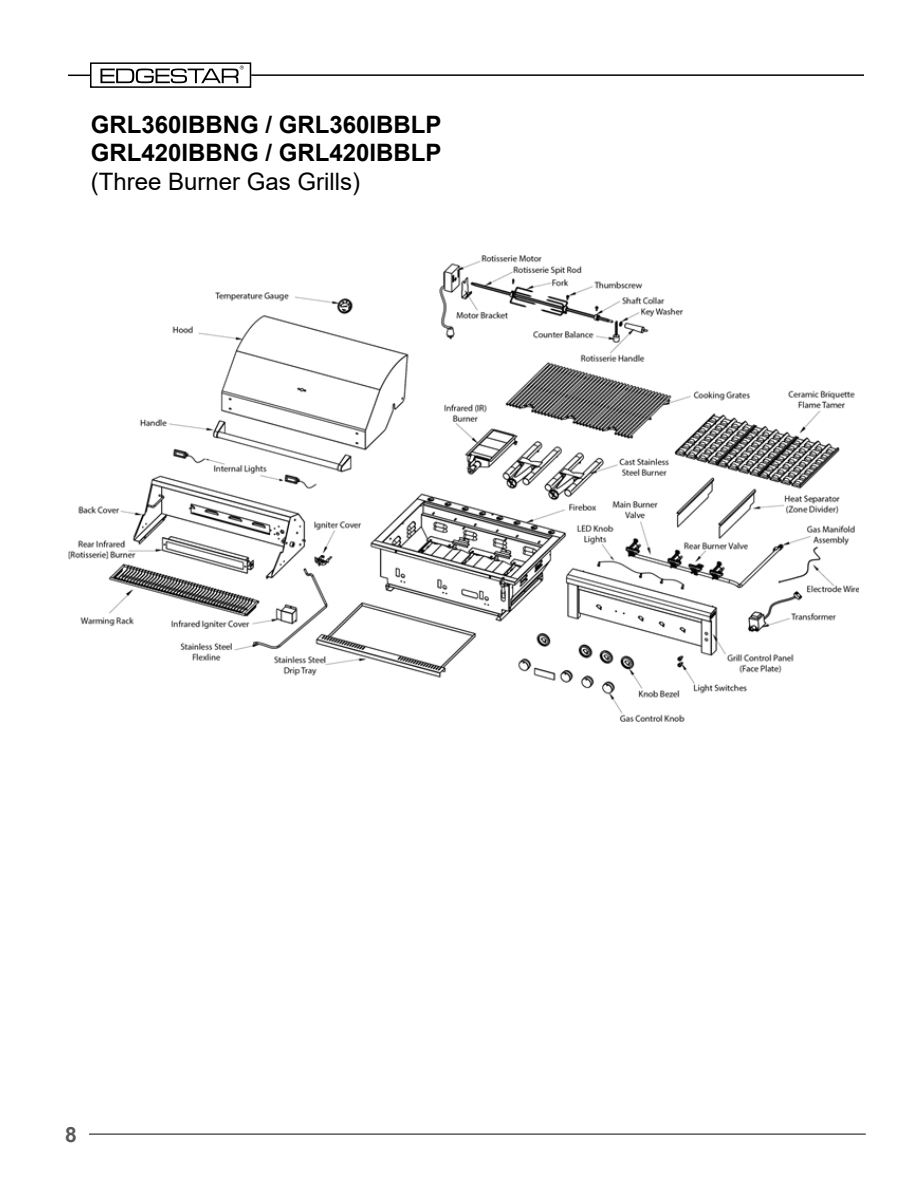
<style>
.page{position:relative;width:918px;height:1188px;background:#fff}
.page>*{position:absolute;margin:0;border:0;box-sizing:border-box;transform-origin:0 0}
.t1{font:700 24px/28.8px "Arial";color:#000}
.t2{font:24px "Arial";color:#000}
.t3{font:700 21px "Arial";color:#58595b}
</style>
<div class="page">
<svg style="left:100px;top:66px;width:144px;height:17px"></svg>
<hr style="left:89px;top:1133px;width:777px;height:2px;background:#58595b">
<hr style="left:251px;top:74px;width:613px;height:2px;background:#000">
<svg style="left:68px;top:75px;width:22px;height:1px"></svg>
<div style="left:90px;top:62px;width:161px;height:26px;border:2px solid #000"></div>
<img style="left:69px;top:255px;width:789px;height:467px">
<p class="t1" style="left:91px;top:110px;width:352px">GRL360IBBNG / GRL360IBBLP<br>GRL420IBBNG / GRL420IBBLP</p>
<p class="t2" style="left:91px;top:165px;width:271px">(Three Burner Gas Grills)</p>
<p class="t3" style="left:65px;top:1120px;width:13px">8</p>
</div>
